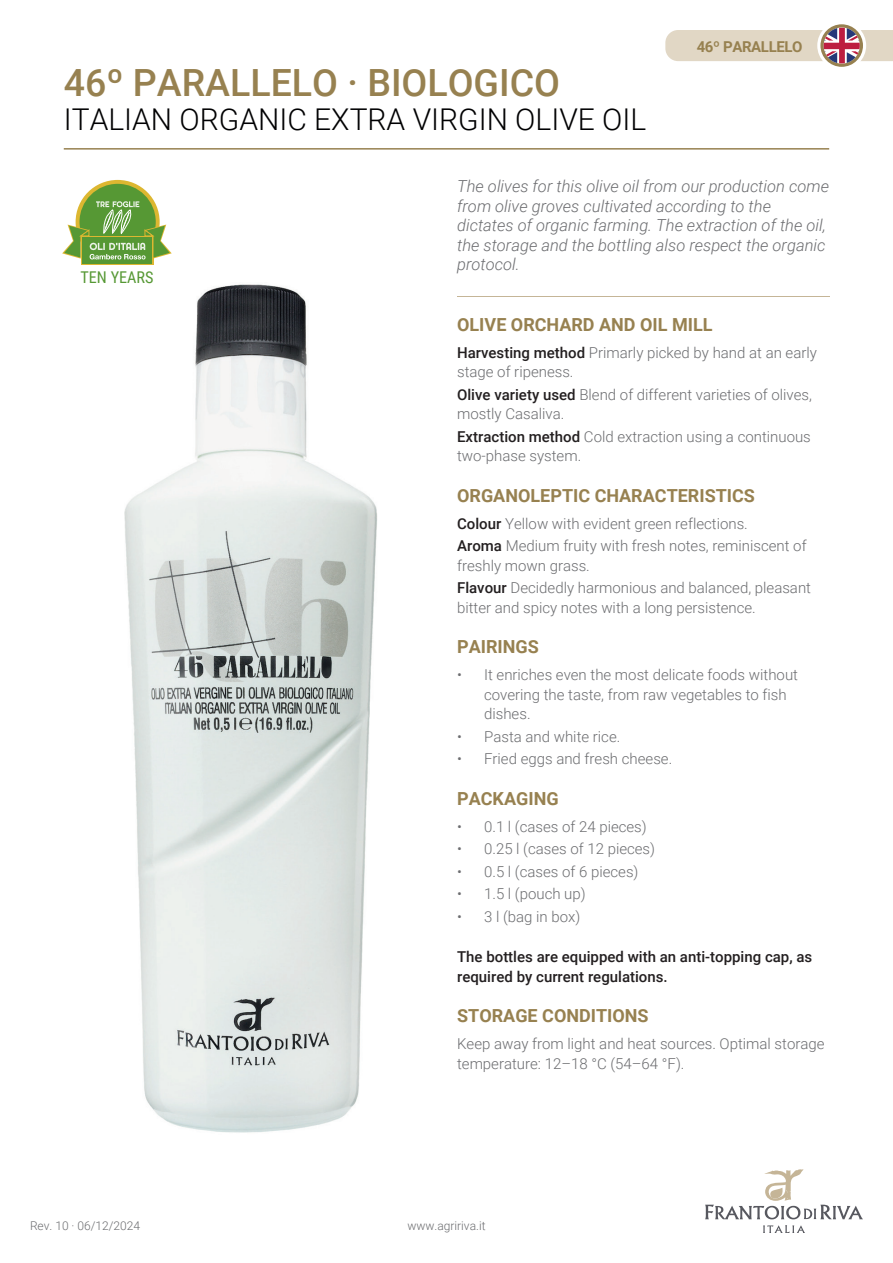
<style>
.page{position:relative;width:893px;height:1263px;background:#fff}
.page>*{position:absolute;margin:0;border:0;box-sizing:border-box;transform-origin:0 0}
.t1{font:500 37.5px "Roboto";color:#978150}
.t2{font:300 30px "Roboto";color:#000002}
.t3{font:700 18px "Roboto";color:#978150}
.t4{font:italic 300 16.5px/19.5px "Roboto";color:#6c6d70}
.t5{font:16.2px "Roboto Condensed";color:#569834}
.t6{font:300 15px/19.5px "Roboto";color:#6c6d70}
.t7{font:500 15px/19.5px "Roboto";color:#231f20}
.t8{font:700 15px "Roboto";letter-spacing:-.025em;color:#978150}
.t9{font:300 12px "Roboto";color:#6c6d70}
.s1{font-weight:500;color:#231f20}
</style>
<div class="page">
<svg style="left:763px;top:1225px;width:42px;height:8px"></svg>
<svg style="left:705px;top:1169px;width:158px;height:50px"></svg>
<hr style="left:457px;top:296px;width:372px;height:1px;background:#c5b597">
<img style="left:124px;top:284px;width:253px;height:849px">
<svg style="left:76px;top:180px;width:84px;height:84px"></svg>
<div style="left:80px;top:184px;width:76px;height:76px;background:#569834;border-radius:50%"></div>
<div style="left:81px;top:236px;width:72px;height:29px;background:#ddb731"></div>
<div style="left:82px;top:237px;width:70px;height:27px;background:#569834"></div>
<svg style="left:62px;top:201px;width:110px;height:58px"></svg>
<svg style="left:820px;top:24px;width:43px;height:43px"></svg>
<svg style="left:665px;top:27px;width:228px;height:37px"></svg>
<hr style="left:64px;top:148px;width:765px;height:2px;background:#978150">
<h1 class="t1" style="left:64px;top:56px;width:498px">46º PARALLELO · BIOLOGICO</h1>
<h2 class="t2" style="left:64px;top:99px;width:584px">ITALIAN ORGANIC EXTRA VIRGIN OLIVE OIL</h2>
<p class="t8" style="left:697px;top:36px;width:107px">46º PARALLELO</p>
<p class="t5" style="left:80px;top:266px;width:75px">TEN YEARS</p>
<p class="t9" style="left:30px;top:1217px;width:112px">Rev. 10 · 06/12/2024</p>
<p class="t4" style="left:457px;top:176px;width:373px">The olives for this olive oil from our production come from olive groves cultivated according to the dictates of organic farming. The extraction of the oil, the storage and the bottling also respect the organic protocol.</p>
<p class="t3" style="left:457px;top:312px;width:257px">OLIVE ORCHARD AND OIL MILL</p>
<p class="t6" style="left:457px;top:342px;width:361px"><span class="s1">Harvesting method</span> Primarly picked by hand at an early stage of ripeness.</p>
<p class="t6" style="left:457px;top:384px;width:356px"><span class="s1">Olive variety used</span> Blend of different varieties of olives, mostly Casaliva.</p>
<p class="t6" style="left:457px;top:426px;width:355px"><span class="s1">Extraction method</span> Cold extraction using a continuous two-phase system.</p>
<p class="t3" style="left:457px;top:483px;width:299px">ORGANOLEPTIC CHARACTERISTICS</p>
<p class="t6" style="left:457px;top:512px;width:351px;line-height:22.5px"><span class="s1">Colour</span> Yellow with evident green reflections.<br><span class="s1">Aroma</span> Medium fruity with fresh notes, reminiscent of</p>
<p class="t6" style="left:457px;top:554px;width:355px;line-height:22.5px">freshly mown grass.<br><span class="s1">Flavour</span> Decidedly harmonious and balanced, pleasant</p>
<p class="t6" style="left:457px;top:597px;width:300px">bitter and spicy notes with a long persistence.</p>
<p class="t3" style="left:457px;top:634px;width:83px">PAIRINGS</p>
<p class="t6" style="left:484px;top:665px;width:315px;text-indent:-27px">• It enriches even the most delicate foods without covering the taste, from raw vegetables to fish dishes.</p>
<p class="t6" style="left:457px;top:726px;width:165px">• Pasta and white rice.</p>
<p class="t6" style="left:457px;top:749px;width:217px">• Fried eggs and fresh cheese.</p>
<p class="t3" style="left:457px;top:786px;width:103px">PACKAGING</p>
<p class="t6" style="left:457px;top:816px;width:191px">• 0.1 l (cases of 24 pieces)</p>
<p class="t6" style="left:457px;top:839px;width:199px">• 0.25 l (cases of 12 pieces)</p>
<p class="t6" style="left:457px;top:861px;width:183px">• 0.5 l (cases of 6 pieces)</p>
<p class="t6" style="left:457px;top:884px;width:130px">• 1.5 l (pouch up)</p>
<p class="t6" style="left:457px;top:906px;width:125px">• 3 l (bag in box)</p>
<p class="t7" style="left:457px;top:947px;width:357px">The bottles are equipped with an anti-topping cap, as required by current regulations.</p>
<p class="t3" style="left:457px;top:1003px;width:193px">STORAGE CONDITIONS</p>
<p class="t6" style="left:457px;top:1034px;width:369px">Keep away from light and heat sources. Optimal storage temperature: 12–18 °C (54–64 °F).</p>
<p class="t9" style="left:407px;top:1217px;width:80px">www.agririva.it</p>
</div>
